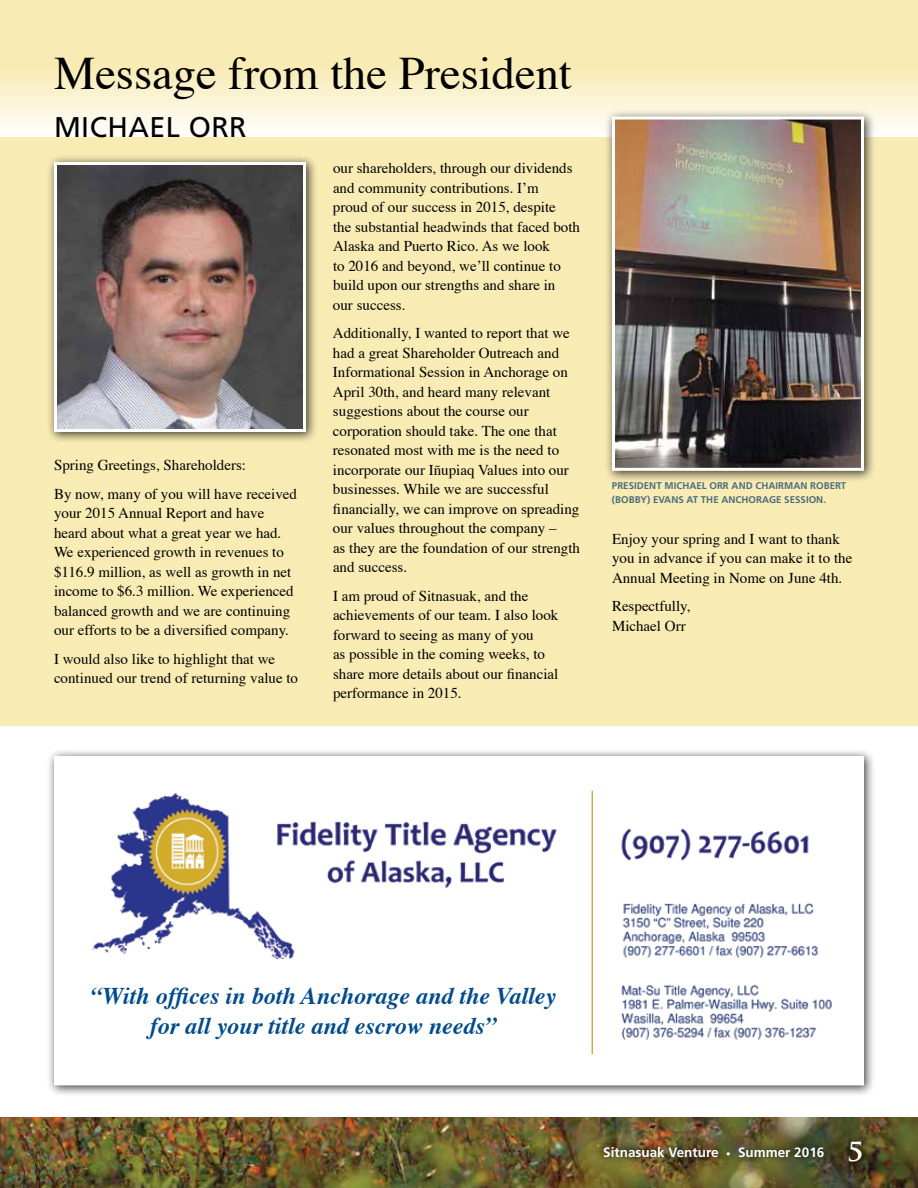
<style>
.page{position:relative;width:918px;height:1188px;background:#fff}
.page>*{position:absolute;margin:0;border:0;box-sizing:border-box;transform-origin:0 0}
.t1{font:46.5px "Times";color:#000}
.t2{font:700 30px "Trajan Pro";color:#fff}
.t3{font:28.5px "Frutiger";letter-spacing:.015em;color:#000}
.t4{font:italic 700 24px/30px "Times";color:#004b8c;text-align:center}
.t5{font:15px/19.5px "Times";color:#000}
.t6{font:700 13.5px "Frutiger";color:#fff}
.t7{font:700 9.75px/13.5px "Frutiger";color:#4d6d7c}
.s1{font-size:9px}
</style>
<div class="page">
<div style="left:0;top:0;width:918px;height:726px;background:#f8ebb4"></div>
<div style="left:0;top:67px;width:918px;height:70px;background:linear-gradient(to bottom,#f8ebb4,#fefefc)"></div>
<div style="left:46px;top:154px;width:272px;height:290px;background:#000;opacity:.75"></div>
<img style="left:58px;top:166px;width:244px;height:262px">
<div style="left:54px;top:162px;width:252px;height:270px;border:3px solid #fff"></div>
<img style="left:0;top:1118px;width:918px;height:70px">
<img style="left:597px;top:1134px;width:273px;height:36px">
<div style="left:46px;top:748px;width:830px;height:349px;background:#000;opacity:.75"></div>
<div style="left:54px;top:756px;width:810px;height:329px;background:#fff"></div>
<img style="left:92px;top:792px;width:465px;height:167px">
<img style="left:622px;top:903px;width:197px;height:55px">
<img style="left:621px;top:984px;width:211px;height:56px">
<img style="left:621px;top:828px;width:188px;height:33px">
<hr style="left:592px;top:791px;width:1px;height:263px;background:#ce8d13">
<div style="left:316px;top:894px;width:212px;height:46px;background:#fff"></div>
<div style="left:604px;top:109px;width:272px;height:374px;background:#000;opacity:.75"></div>
<img style="left:616px;top:121px;width:244px;height:346px">
<div style="left:612px;top:117px;width:252px;height:354px;border:3px solid #fff"></div>
<h1 class="t1" style="left:54px;top:44px;width:519px">Message from the President</h1>
<h3 class="t3" style="left:54px;top:110px;width:194px">MICHAEL ORR</h3>
<p class="t5" style="left:54px;top:452px;width:245px;line-height:28.5px">Spring Greetings, Shareholders:<br>By now, many of you will have received</p>
<p class="t5" style="left:54px;top:504px;width:241px">your 2015 Annual Report and have heard about what a great year we had.<br>We experienced growth in revenues to $116.9 million, as well as growth in net income to $6.3 million. We experienced balanced growth and we are continuing our efforts to be a diversified company.</p>
<p class="t5" style="left:54px;top:650px;width:246px">I would also like to highlight that we continued our trend of returning value to</p>
<p class="t5" style="left:333px;top:159px;width:249px">our shareholders, through our dividends and community contributions. I’m<br>proud of our success in 2015, despite<br>the substantial headwinds that faced both Alaska and Puerto Rico. As we look<br>to 2016 and beyond, we’ll continue to build upon our strengths and share in<br>our success.</p>
<p class="t5" style="left:333px;top:324px;width:249px">Additionally, I wanted to report that we had a great Shareholder Outreach and Informational Session in Anchorage on April 30th, and heard many relevant suggestions about the course our corporation should take. The one that resonated most with me is the need to incorporate our Iñupiaq Values into our businesses. While we are successful financially, we can improve on spreading our values throughout the company –<br>as they are the foundation of our strength and success.</p>
<p class="t5" style="left:333px;top:587px;width:227px">I am proud of Sitnasuak, and the achievements of our team. I also look forward to seeing as many of you<br>as possible in the coming weeks, to share more details about our financial performance in 2015.</p>
<p class="t7" style="left:612px;top:479px;width:236px">PRESIDENT MICHAEL ORR AND CHAIRMAN ROBERT (BOBBY) EVANS AT THE ANCHORAGE SESSION.</p>
<p class="t5" style="left:612px;top:530px;width:242px">Enjoy your spring and I want to thank you in advance if you can make it to the<br>Annual Meeting in Nome on June 4th.</p>
<p class="t5" style="left:612px;top:597px;width:80px">Respectfully,<br>Michael Orr</p>
<h3 class="t4" style="left:91px;top:982px;width:467px">“With offices in both Anchorage and the Valley for all your title and escrow needs”</h3>
<p class="t6" style="left:603px;top:1144px;width:223px">Sitnasuak Venture <span class="s1">•</span> Summer 2016</p>
<h2 class="t2" style="left:847px;top:1131px;width:19px">5</h2>
</div>
